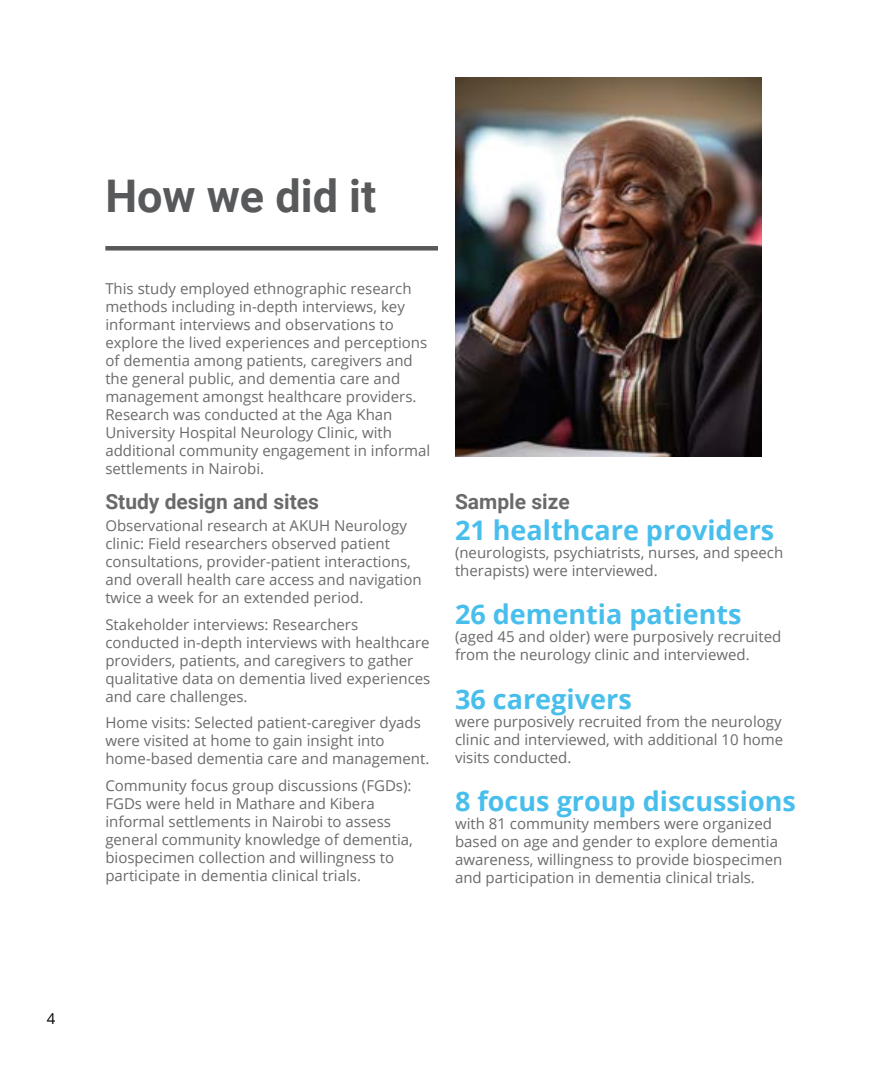
<style>
.page{position:relative;width:893px;height:1080px;background:#fff}
.page>*{position:absolute;margin:0;border:0;box-sizing:border-box;transform-origin:0 0}
.t1{font:700 45px "Roboto";color:#58595b}
.t2{font:700 27px "Open Sans";color:#33b7e9}
.t3{font:700 21px "Roboto";color:#58595b}
.t4{font:15px/18px "Open Sans";color:#58595b}
.t5{font:15px "Open Sans";color:#000}
</style>
<div class="page">
<img style="left:455px;top:78px;width:307px;height:378px">
<div style="left:105px;top:246px;width:333px;height:5px;background:#58595b"></div>
<h1 class="t1" style="left:105px;top:165px;width:273px">How we did it</h1>
<p class="t4" style="left:105px;top:279px;width:326px">This study employed ethnographic research methods including in-depth interviews, key informant interviews and observations to explore the lived experiences and perceptions of dementia among patients, caregivers and the general public, and dementia care and management amongst healthcare providers.<br>Research was conducted at the Aga Khan University Hospital Neurology Clinic, with additional community engagement in informal settlements in Nairobi.</p>
<h3 class="t3" style="left:105px;top:487px;width:215px">Study design and sites</h3>
<p class="t4" style="left:105px;top:516px;width:318px">Observational research at AKUH Neurology clinic: Field researchers observed patient consultations, provider-patient interactions, and overall health care access and navigation twice a week for an extended period.</p>
<p class="t4" style="left:105px;top:615px;width:327px">Stakeholder interviews: Researchers conducted in-depth interviews with healthcare providers, patients, and caregivers to gather qualitative data on dementia lived experiences and care challenges.</p>
<p class="t4" style="left:105px;top:713px;width:326px">Home visits: Selected patient-caregiver dyads were visited at home to gain insight into home-based dementia care and management.</p>
<p class="t4" style="left:105px;top:776px;width:309px">Community focus group discussions (FGDs):<br>FGDs were held in Mathare and Kibera informal settlements in Nairobi to assess general community knowledge of dementia, biospecimen collection and willingness to participate in dementia clinical trials.</p>
<h3 class="t3" style="left:455px;top:487px;width:116px">Sample size</h3>
<h2 class="t2" style="left:455px;top:511px;width:321px">21 healthcare providers</h2>
<p class="t4" style="left:455px;top:543px;width:330px">(neurologists, psychiatrists, nurses, and speech therapists) were interviewed.</p>
<h2 class="t2" style="left:455px;top:595px;width:288px">26 dementia patients</h2>
<p class="t4" style="left:455px;top:628px;width:328px">(aged 45 and older) were purposively recruited from the neurology clinic and interviewed.</p>
<h2 class="t2" style="left:455px;top:680px;width:178px">36 caregivers</h2>
<p class="t4" style="left:455px;top:712px;width:330px;text-align:justify">were purposively recruited from the neurology clinic and interviewed, with additional 10 home visits conducted.</p>
<h2 class="t2" style="left:455px;top:782px;width:343px">8 focus group discussions</h2>
<p class="t4" style="left:455px;top:814px;width:329px">with 81 community members were organized based on age and gender to explore dementia awareness, willingness to provide biospecimen and participation in dementia clinical trials.</p>
<p class="t5" style="left:47px;top:1008px;width:10px">4</p>
</div>
